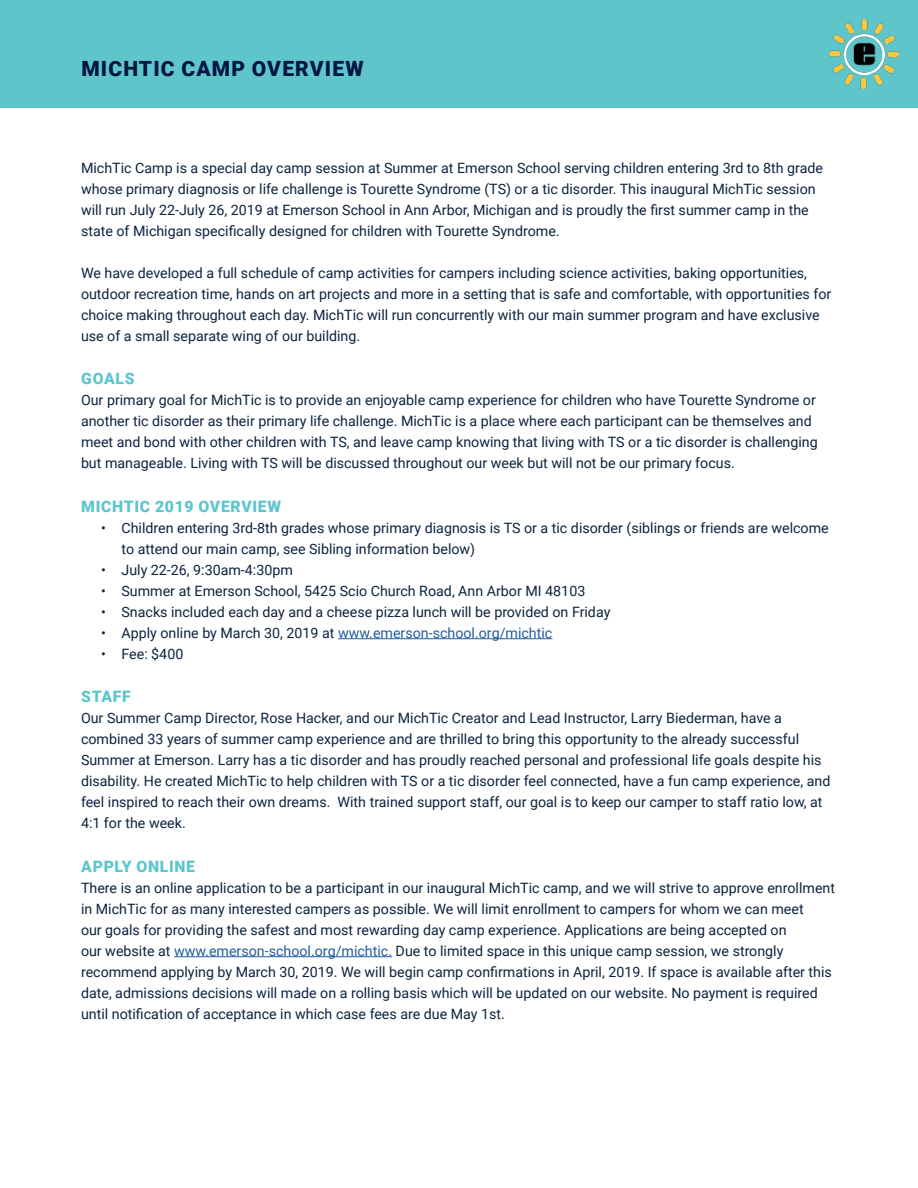
<style>
.page{position:relative;width:918px;height:1188px;background:#fff}
.page>*{position:absolute;margin:0;border:0;box-sizing:border-box;transform-origin:0 0}
.t1{font:900 21px "Roboto";letter-spacing:.055em;color:#001541}
.t2{font:900 15.75px "Roboto";letter-spacing:.045em;color:#5bc6cc}
.t3{font:14.25px/21px "Roboto";color:#0c2340}
.t4{font:14.25px "Roboto";color:#205e9e}
.s1{color:#0c2340}
.s2{color:#205e9e}
</style>
<div class="page">
<div style="left:0;top:0;width:918px;height:108px;background:#5ec6cb"></div>
<img style="left:830px;top:20px;width:68px;height:68px">
<hr style="left:338px;top:638px;width:214px;height:1px;background:#205e9e">
<hr style="left:174px;top:956px;width:218px;height:1px;background:#205e9e">
<h1 class="t1" style="left:81px;top:60px;width:284px">MICHTIC CAMP OVERVIEW</h1>
<p class="t3" style="left:81px;top:158px;width:744px">MichTic Camp is a special day camp session at Summer at Emerson School serving children entering 3rd to 8th grade whose primary diagnosis or life challenge is Tourette Syndrome (TS) or a tic disorder. This inaugural MichTic session will run July 22-July 26, 2019 at Emerson School in Ann Arbor, Michigan and is proudly the first summer camp in the state of Michigan specifically designed for children with Tourette Syndrome.</p>
<p class="t3" style="left:81px;top:263px;width:752px">We have developed a full schedule of camp activities for campers including science activities, baking opportunities, outdoor recreation time, hands on art projects and more in a setting that is safe and comfortable, with opportunities for choice making throughout each day. MichTic will run concurrently with our main summer program and have exclusive use of a small separate wing of our building.</p>
<p class="t2" style="left:81px;top:373px;width:55px">GOALS</p>
<p class="t3" style="left:81px;top:390px;width:738px">Our primary goal for MichTic is to provide an enjoyable camp experience for children who have Tourette Syndrome or another tic disorder as their primary life challenge. MichTic is a place where each participant can be themselves and meet and bond with other children with TS, and leave camp knowing that living with TS or a tic disorder is challenging but manageable. Living with TS will be discussed throughout our week but will not be our primary focus.</p>
<p class="t2" style="left:81px;top:500px;width:201px">MICHTIC 2019 OVERVIEW</p>
<p class="t3" style="left:122px;top:518px;width:709px;text-indent:-20px">• Children entering 3rd-8th grades whose primary diagnosis is TS or a tic disorder (siblings or friends are welcome to attend our main camp, see Sibling information below)</p>
<p class="t3" style="left:101px;top:560px;width:193px">• July 22-26, 9:30am-4:30pm</p>
<p class="t3" style="left:101px;top:581px;width:486px">• Summer at Emerson School, 5425 Scio Church Road, Ann Arbor MI 48103</p>
<p class="t3" style="left:101px;top:602px;width:511px">• Snacks included each day and a cheese pizza lunch will be provided on Friday</p>
<p class="t4" style="left:101px;top:626px;width:453px"><span class="s1">• Apply online by March 30, 2019 at</span> www.emerson-school.org/michtic</p>
<p class="t3" style="left:101px;top:644px;width:84px">• Fee: $400</p>
<p class="t2" style="left:81px;top:691px;width:51px">STAFF</p>
<p class="t3" style="left:81px;top:708px;width:751px">Our Summer Camp Director, Rose Hacker, and our MichTic Creator and Lead Instructor, Larry Biederman, have a combined 33 years of summer camp experience and are thrilled to bring this opportunity to the already successful Summer at Emerson. Larry has a tic disorder and has proudly reached personal and professional life goals despite his disability. He created MichTic to help children with TS or a tic disorder feel connected, have a fun camp experience, and feel inspired to reach their own dreams. With trained support staff, our goal is to keep our camper to staff ratio low, at 4:1 for the week.</p>
<p class="t2" style="left:81px;top:860px;width:115px">APPLY ONLINE</p>
<p class="t3" style="left:81px;top:878px;width:756px">There is an online application to be a participant in our inaugural MichTic camp, and we will strive to approve enrollment in MichTic for as many interested campers as possible. We will limit enrollment to campers for whom we can meet<br>our goals for providing the safest and most rewarding day camp experience. Applications are being accepted on<br>our website at <span class="s2">www.emerson-school.org/michtic.</span> Due to limited space in this unique camp session, we strongly recommend applying by March 30, 2019. We will begin camp confirmations in April, 2019. If space is available after this date, admissions decisions will made on a rolling basis which will be updated on our website. No payment is required until notification of acceptance in which case fees are due May 1st.</p>
</div>
